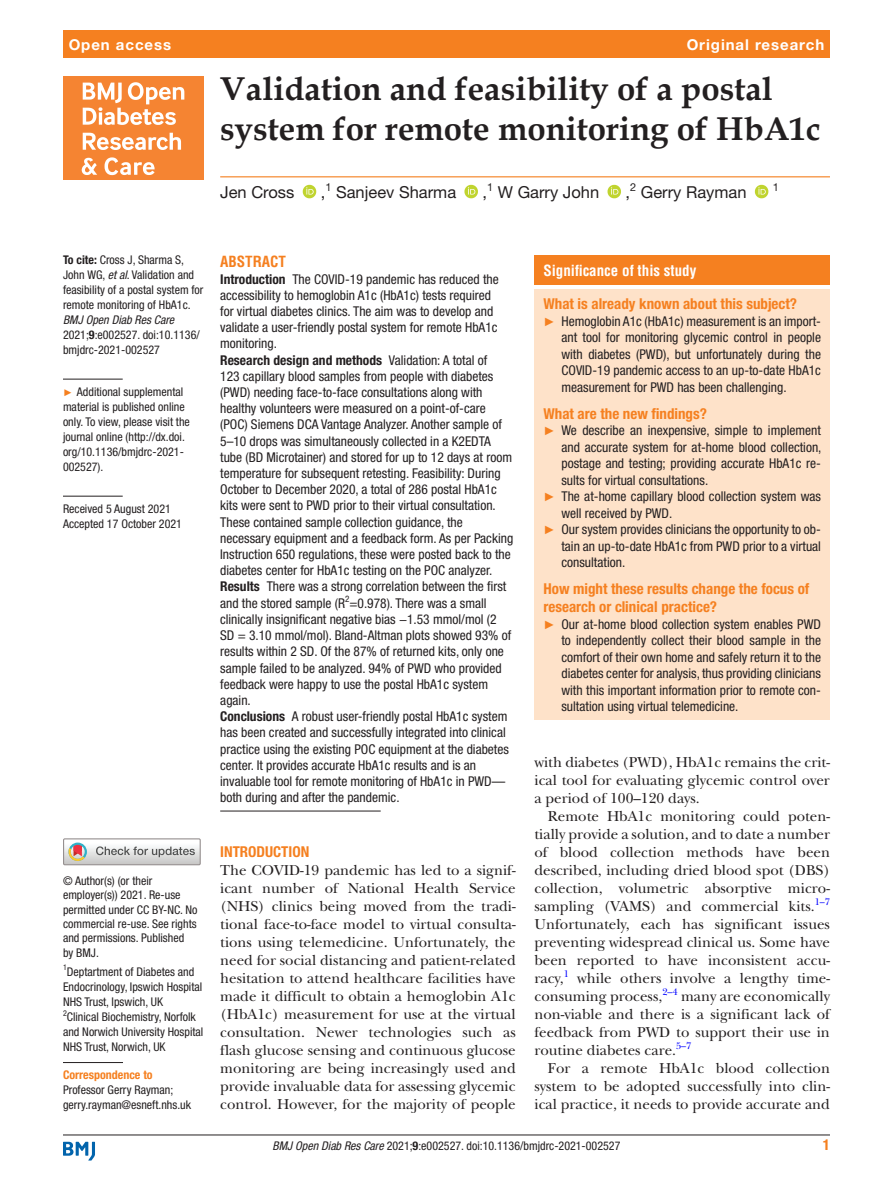
<style>
.page{position:relative;width:893px;height:1191px;background:#fff}
.page>*{position:absolute;margin:0;border:0;box-sizing:border-box;transform-origin:0 0}
.t1{font:700 33px/39px "Book Antiqua";color:#231f20}
.t2{font:16.5px "Helvetica Neue LT Std";color:#231f20}
.t3{font:15px/18px "New Baskerville";color:#231f20;text-align:justify}
.t4{font:700 condensed 15px/18px "Helvetica Neue LT Std";color:#f58020}
.t5{font:700 15px "Helvetica Neue LT Std";letter-spacing:.065em;color:#fff}
.t6{font:700 condensed 15px "Helvetica";color:#fff}
.t7{font:700 condensed 15px "Helvetica";color:#f58020}
.t8{font:condensed 13.5px/16.2px "Helvetica Neue LT Std";color:#231f20;text-align:justify}
.t9{font:condensed 12px/15px "Helvetica Neue LT Std";color:#231f20}
.t10{font:700 condensed 12px "Helvetica Neue LT Std";color:#f58020}
.t11{font:10.95px "Helvetica Neue LT Std";color:#231f20}
.t12{font:9.9px "New Baskerville";color:#00f}
.s1{font-weight:700}
.s2{font-style:italic}
.s3{font-family:"Arial";font-stretch:normal;font-size:9.75px;color:#f58020}
.s4{font-family:"Arial";font-stretch:normal;font-size:12px;color:#f58020}
</style>
<div class="page">
<hr style="left:63px;top:1134px;width:767px;height:1px;background:#231f20">
<svg style="left:63px;top:1141px;width:32px;height:19px"></svg>
<div style="left:63px;top:31px;width:767px;height:27px;background:#f58020"></div>
<hr style="left:220px;top:176px;width:610px;height:1px;background:#f58020">
<svg style="left:303px;top:185px;width:13px;height:13px"></svg>
<svg style="left:464px;top:185px;width:14px;height:13px"></svg>
<svg style="left:607px;top:185px;width:14px;height:13px"></svg>
<svg style="left:755px;top:185px;width:13px;height:13px"></svg>
<hr style="left:63px;top:1062px;width:60px;height:1px;background:#231f20">
<hr style="left:63px;top:379px;width:60px;height:1px;background:#231f20">
<hr style="left:63px;top:496px;width:60px;height:1px;background:#231f20">
<div style="left:63px;top:838px;width:138px;height:27px;border:1px solid #969090"></div>
<svg style="left:64px;top:839px;width:136px;height:25px"></svg>
<div style="left:63px;top:76px;width:140px;height:104px;background:#f58432"></div>
<svg style="left:83px;top:82px;width:101px;height:43px"></svg>
<svg style="left:83px;top:133px;width:98px;height:17px"></svg>
<svg style="left:82px;top:158px;width:15px;height:17px"></svg>
<svg style="left:105px;top:157px;width:50px;height:18px"></svg>
<hr style="left:220px;top:810px;width:161px;height:1px;background:#231f20">
<div style="left:534px;top:255px;width:296px;height:30px;background:#f58020"></div>
<div style="left:534px;top:289px;width:296px;height:431px;background:#fee2c9"></div>
<p class="t5" style="left:69px;top:35px;width:104px">Open access</p>
<p class="t5" style="left:687px;top:35px;width:139px">Original research</p>
<h1 class="t1" style="left:220px;top:70px;width:602px">Validation and feasibility of a postal system for remote monitoring of HbA1c</h1>
<p class="t2" style="left:220px;top:183px;width:76px">Jen Cross</p>
<p class="t2" style="left:321px;top:183px;width:137px">,<sup>1</sup> Sanjeev Sharma</p>
<p class="t2" style="left:483px;top:183px;width:118px">,<sup>1</sup> W Garry John</p>
<p class="t2" style="left:626px;top:183px;width:122px">,<sup>2</sup> Gerry Rayman</p>
<p class="t11" style="left:773px;top:180px;width:8px">1</p>
<p class="t9" style="left:63px;top:252px;width:142px"><span class="s1">To cite:</span> Cross J, Sharma S,<br>John WG, <span class="s2">et al</span>. Validation and feasibility of a postal system for remote monitoring of HbA1c.</p>
<p class="t9" style="left:63px;top:312px;width:138px"><span class="s2">BMJ Open Diab Res Care<br></span>2021;<span class="s1">9</span>:e002527. doi:10.1136/ bmjdrc-2021-002527</p>
<p class="t9" style="left:63px;top:384px;width:128px"><span class="s3">►</span> Additional supplemental material is published online only. To view, please visit the journal online (http://dx.doi. org/10.1136/bmjdrc-2021-<br>002527).</p>
<p class="t9" style="left:63px;top:501px;width:120px">Received 5 August 2021<br>Accepted 17 October 2021</p>
<p class="t9" style="left:63px;top:873px;width:136px;line-height:14.4px">© Author(s) (or their employer(s)) 2021. Re-use permitted under CC BY-NC. No commercial re-use. See rights and permissions. Published by BMJ.</p>
<p class="t9" style="left:63px;top:964px;width:142px"><sup>1</sup>Deptartment of Diabetes and<br>Endocrinology, Ipswich Hospital<br>NHS Trust, Ipswich, UK<br><sup>2</sup>Clinical Biochemistry, Norfolk and Norwich University Hospital<br>NHS Trust, Norwich, UK</p>
<p class="t10" style="left:63px;top:1067px;width:91px">Correspondence to</p>
<p class="t9" style="left:63px;top:1082px;width:130px">Professor Gerry Rayman; gerry.rayman@esneft.nhs.uk</p>
<p class="t7" style="left:220px;top:252px;width:67px">ABSTRACT</p>
<p class="t8" style="left:220px;top:271px;width:295px;text-align:left"><span class="s1">Introduction</span> The COVID-19 pandemic has reduced the accessibility to hemoglobin A1c (HbA1c) tests required<br>for virtual diabetes clinics. The aim was to develop and validate a user-friendly postal system for remote HbA1c monitoring.<br><span class="s1">Research design and methods</span> Validation: A total of<br>123 capillary blood samples from people with diabetes (PWD) needing face-to-face consultations along with healthy volunteers were measured on a point-of-care (POC) Siemens DCA Vantage Analyzer. Another sample of 5–10 drops was simultaneously collected in a K2EDTA tube (BD Microtainer) and stored for up to 12 days at room temperature for subsequent retesting. Feasibility: During October to December 2020, a total of 286 postal HbA1c kits were sent to PWD prior to their virtual consultation.<br>These contained sample collection guidance, the necessary equipment and a feedback form. As per Packing Instruction 650 regulations, these were posted back to the diabetes center for HbA1c testing on the POC analyzer.<br><span class="s1">Results</span> There was a strong correlation between the first and the stored sample (R<sup>2</sup>=0.978). There was a small clinically insignificant negative bias −1.53 mmol/mol (2<br>SD = 3.10 mmol/mol). Bland-Altman plots showed 93% of results within 2 SD. Of the 87% of returned kits, only one sample failed to be analyzed. 94% of PWD who provided feedback were happy to use the postal HbA1c system again.<br><span class="s1">Conclusions</span> A robust user-friendly postal HbA1c system has been created and successfully integrated into clinical practice using the existing POC equipment at the diabetes center. It provides accurate HbA1c results and is an invaluable tool for remote monitoring of HbA1c in PWD— both during and after the pandemic.</p>
<p class="t4" style="left:220px;top:842px;width:91px">INTRODUCTION</p>
<p class="t3" style="left:220px;top:861px;width:297px">The COVID-19 pandemic has led to a signif&shy;icant number of National Health Service (NHS) clinics being moved from the tradi&shy;tional face-to-face model to virtual consulta&shy;tions using telemedicine. Unfortunately, the need for social distancing and patient-related hesitation to attend healthcare facilities have made it difficult to obtain a hemoglobin A1c (HbA1c) measurement for use at the virtual consultation. Newer technologies such as flash glucose sensing and continuous glucose monitoring are being increasingly used and provide invaluable data for assessing glycemic control. However, for the majority of people</p>
<p class="t6" style="left:543px;top:261px;width:154px">Significance of this study</p>
<p class="t4" style="left:543px;top:295px;width:255px">What is already known about this subject?</p>
<p class="t8" style="left:561px;top:312px;width:261px;text-indent:-18px"><span class="s4">►</span> Hemoglobin A1c (HbA1c) measurement is an import&shy;ant tool for monitoring glycemic control in people with diabetes (PWD), but unfortunately during the COVID-19 pandemic access to an up-to-date HbA1c measurement for PWD has been challenging.</p>
<p class="t4" style="left:543px;top:404px;width:165px">What are the new findings?</p>
<p class="t8" style="left:543px;top:422px;width:279px"><span class="s4">►</span> We describe an inexpensive, simple to implement</p>
<p class="t8" style="left:561px;top:439px;width:261px">and accurate system for at-home blood collection,</p>
<p class="t8" style="left:561px;top:455px;width:261px">postage and testing; providing accurate HbA1c re-</p>
<p class="t8" style="left:561px;top:472px;width:148px">sults for virtual consultations.</p>
<p class="t8" style="left:543px;top:488px;width:279px"><span class="s4">►</span> The at-home capillary blood collection system was</p>
<p class="t8" style="left:561px;top:505px;width:112px">well received by PWD.</p>
<p class="t8" style="left:543px;top:521px;width:279px"><span class="s4">►</span> Our system provides clinicians the opportunity to ob-</p>
<p class="t8" style="left:561px;top:538px;width:261px">tain an up-to-date HbA1c from PWD prior to a virtual</p>
<p class="t8" style="left:561px;top:554px;width:65px">consultation.</p>
<p class="t4" style="left:543px;top:580px;width:267px">How might these results change the focus of research or clinical practice?</p>
<p class="t8" style="left:561px;top:615px;width:261px;text-indent:-18px"><span class="s4">►</span> Our at-home blood collection system enables PWD to independently collect their blood sample in the comfort of their own home and safely return it to the diabetes center for analysis, thus providing clinicians with this important information prior to remote con&shy;sultation using virtual telemedicine.</p>
<p class="t3" style="left:534px;top:753px;width:297px">with diabetes (PWD), HbA1c remains the crit&shy;ical tool for evaluating glycemic control over a period of 100–120 days.</p>
<p class="t3" style="left:534px;top:807px;width:297px;text-indent:14px">Remote HbA1c monitoring could poten&shy;tially provide a solution, and to date a number of blood collection methods have been described, including dried blood spot (DBS) collection, volumetric absorptive micro&shy;sampling (VAMS) and commercial kits.</p>
<p class="t12" style="left:815px;top:895px;width:17px">1–7</p>
<p class="t3" style="left:534px;top:915px;width:297px">Unfortunately, each has significant issues preventing widespread clinical us. Some have been reported to have inconsistent accu&shy;racy,</p>
<p class="t12" style="left:564px;top:967px;width:7px">1</p>
<p class="t3" style="left:534px;top:969px;width:297px;text-indent:43px">while others involve a lengthy time&shy;consuming process,</p>
<p class="t12" style="left:662px;top:985px;width:17px">2–4</p>
<p class="t3" style="left:534px;top:987px;width:297px;text-indent:147px">many are economically non-viable and there is a significant lack of feedback from PWD to support their use in routine diabetes care.</p>
<p class="t12" style="left:676px;top:1039px;width:17px">5–7</p>
<p class="t3" style="left:534px;top:1059px;width:297px;text-indent:14px">For a remote HbA1c blood collection system to be adopted successfully into clin&shy;ical practice, it needs to provide accurate and</p>
<p class="t9" style="left:273px;top:1137px;width:349px"><span class="s2">BMJ Open Diab Res Care</span> 2021;<span class="s1">9</span>:e002527. doi:10.1136/bmjdrc-2021-002527</p>
<p class="t4" style="left:823px;top:1135px;width:9px">1</p>
</div>
